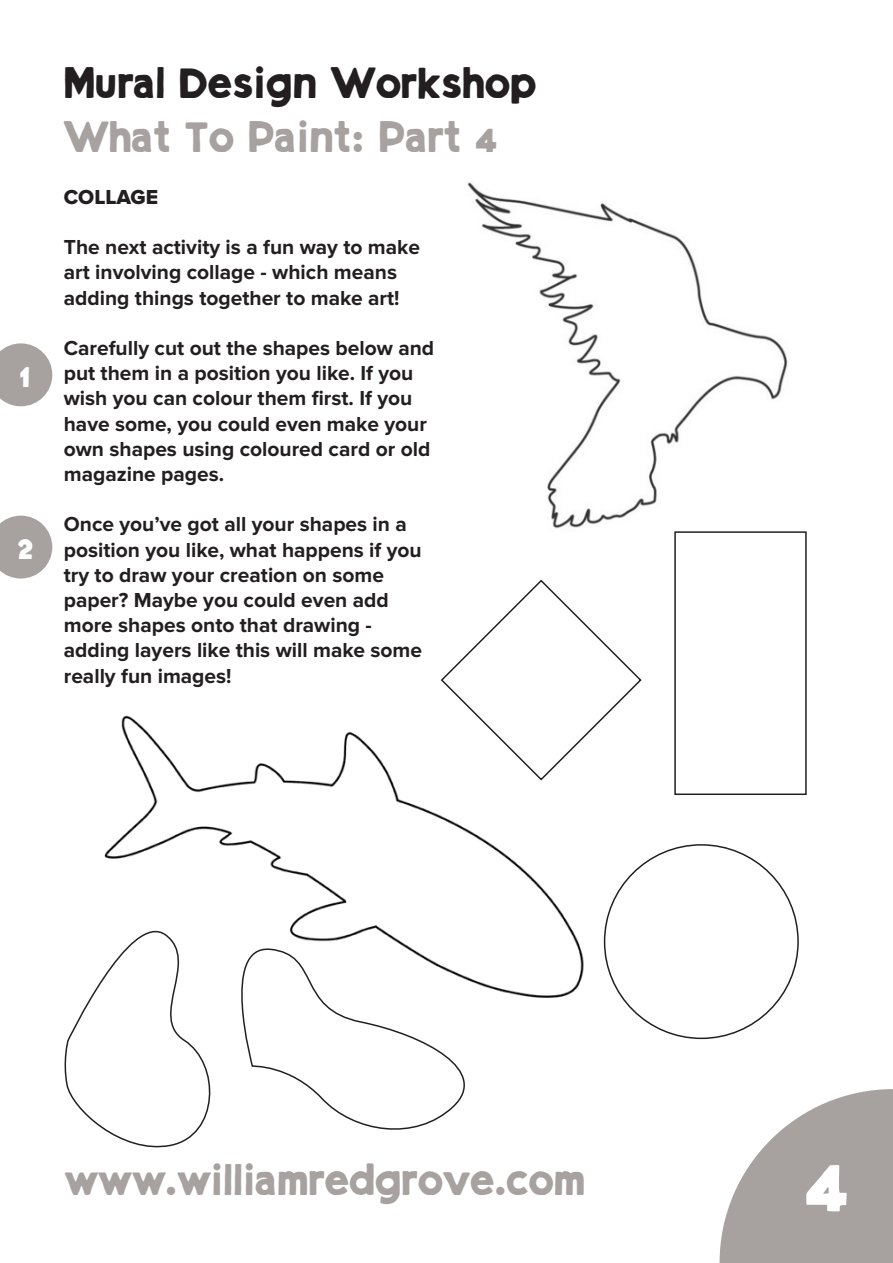
<style>
.page{position:relative;width:893px;height:1263px;background:#fff}
.page>*{position:absolute;margin:0;border:0;box-sizing:border-box;transform-origin:0 0}
.t1{font:90px "Black Sulphur";color:#fff}
.t2{font:45px "Black Sulphur";color:#a7a2a0}
.t3{font:45px "Black Sulphur";color:#231f20}
.t4{font:37.5px "Black Sulphur";color:#fff}
.t5{font:700 21px/25.2px "Proxima Nova";color:#231f20}
.t6{font:21px "Proxima Nova Extrabld";color:#231f20}
</style>
<div class="page">
<svg style="left:720px;top:1089px;width:173px;height:174px"></svg>
<img style="left:104px;top:715px;width:480px;height:283px">
<svg style="left:0;top:343px;width:52px;height:63px;background:#b4b0af"></svg>
<svg style="left:0;top:516px;width:52px;height:62px;background:#b3afad"></svg>
<img style="left:467px;top:182px;width:321px;height:347px">
<div style="left:674px;top:531px;width:133px;height:264px;border:2px solid #231f20"></div>
<svg style="left:440px;top:579px;width:202px;height:203px"></svg>
<svg style="left:223px;top:944px;width:268px;height:186px"></svg>
<svg style="left:64px;top:909px;width:159px;height:239px"></svg>
<p class="t4" style="left:19px;top:358px;width:13px">1</p>
<p class="t4" style="left:17px;top:531px;width:18px">2</p>
<p class="t3" style="left:64px;top:64px;width:473px">Mural Design Workshop</p>
<p class="t2" style="left:64px;top:118px;width:436px">What To Paint: Part 4</p>
<p class="t6" style="left:64px;top:185px;width:96px">COLLAGE</p>
<p class="t5" style="left:64px;top:235px;width:358px">The next activity is a fun way to make art involving collage - which means adding things together to make art!</p>
<p class="t5" style="left:64px;top:336px;width:372px">Carefully cut out the shapes below and put them in a position you like. If you wish you can colour them first. If you have some, you could even make your own shapes using coloured card or old</p>
<p class="t5" style="left:64px;top:462px;width:162px">magazine pages.</p>
<p class="t5" style="left:64px;top:512px;width:359px">Once you’ve got all your shapes in a position you like, what happens if you try to draw your creation on some</p>
<p class="t5" style="left:64px;top:588px;width:327px">paper? Maybe you could even add more shapes onto that drawing -</p>
<p class="t5" style="left:64px;top:638px;width:360px">adding layers like this will make some really fun images!</p>
<p class="t2" style="left:64px;top:1161px;width:523px">www.williamredgrove.com</p>
<p class="t1" style="left:804px;top:1144px;width:47px">4</p>
</div>
